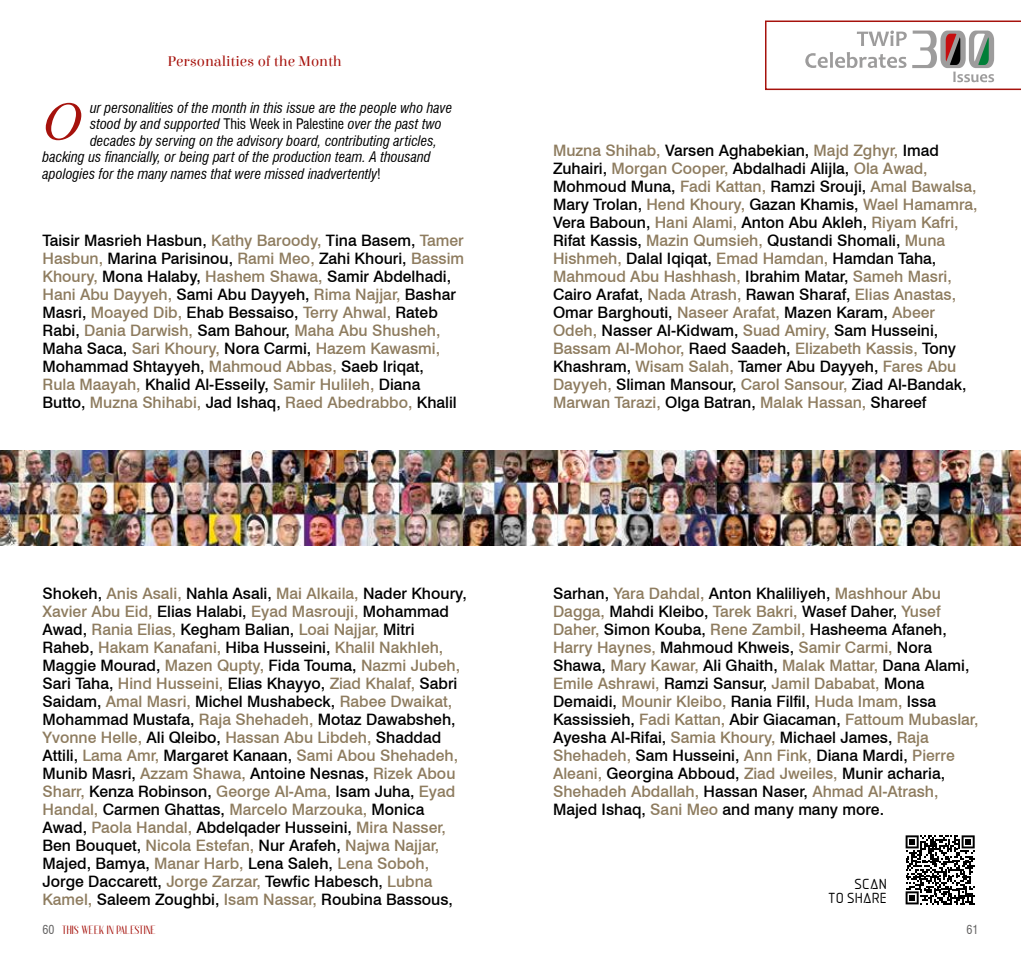
<style>
.page{position:relative;width:1021px;height:957px;background:#fff}
.page>*{position:absolute;margin:0;border:0;box-sizing:border-box;transform-origin:0 0}
.t1{font:italic 54px "Times New Roman";color:#a6120c}
.t2{font:500 15.75px/18px "Swiss 721 BT";color:#000}
.t3{font:15px "Elsie";color:#a6120c}
.t4{font:italic condensed 14.25px "Swiss 721 BT";color:#000}
.t5{font:13.5px/13.8px "Aadhunik";letter-spacing:-.01em;color:#000;text-align:right}
.t6{font:700 12px "Anteric";color:#a6120c}
.t7{font:condensed 12px "Swiss 721 BT";color:#646363}
.s1{font-style:normal}
.s2{color:#8e7c5f}
.s3{font-family:"Swiss 721 BT";font-weight:400;font-stretch:condensed;color:#646363}
</style>
<div class="page">
<svg style="left:905px;top:835px;width:69px;height:69px"></svg>
<img style="left:0;top:450px;width:1020px;height:95px">
<svg style="left:765px;top:21px;width:255px;height:69px"></svg>
<p class="t3" style="left:168px;top:53px;width:176px">Personalities of the Month</p>
<h1 class="t1" style="left:43px;top:84px;width:40px">O</h1>
<p class="t4" style="left:90px;top:99px;width:363px">ur personalities of the month in this issue are the people who have</p>
<p class="t4" style="left:90px;top:115px;width:353px">stood by and supported <span class="s1">This Week in Palestine</span> over the past two</p>
<p class="t4" style="left:90px;top:132px;width:348px">decades by serving on the advisory board, contributing articles,</p>
<p class="t4" style="left:43px;top:148px;width:389px">backing us financially, or being part of the production team. A thousand</p>
<p class="t4" style="left:43px;top:165px;width:340px">apologies for the many names that were missed inadvertently<span class="s1">!</span></p>
<p class="t2" style="left:43px;top:232px;width:423px">Taisir Masrieh Hasbun, <span class="s2">Kathy Baroody,</span> Tina Basem, <span class="s2">Tamer Hasbun,</span> Marina Parisinou, <span class="s2">Rami Meo,</span> Zahi Khouri, <span class="s2">Bassim Khoury,</span> Mona Halaby, <span class="s2">Hashem Shawa,</span> Samir Abdelhadi, <span class="s2">Hani Abu Dayyeh,</span> Sami Abu Dayyeh, <span class="s2">Rima Najjar,</span> Bashar Masri, <span class="s2">Moayed Dib,</span> Ehab Bessaiso, <span class="s2">Terry Ahwal,</span> Rateb Rabi, <span class="s2">Dania Darwish,</span> Sam Bahour, <span class="s2">Maha Abu Shusheh, </span>Maha Saca, <span class="s2">Sari Khoury,</span> Nora Carmi, <span class="s2">Hazem Kawasmi, </span>Mohammad Shtayyeh, <span class="s2">Mahmoud Abbas,</span> Saeb Iriqat,<br><span class="s2">Rula Maayah,</span> Khalid Al-Esseily, <span class="s2">Samir Hulileh,</span> Diana Butto, <span class="s2">Muzna Shihabi,</span> Jad Ishaq, <span class="s2">Raed Abedrabbo,</span> Khalil</p>
<p class="t2" style="left:42px;top:584px;width:426px">Shokeh, <span class="s2">Anis Asali,</span> Nahla Asali, <span class="s2">Mai Alkaila,</span> Nader Khoury, <span class="s2">Xavier Abu Eid,</span> Elias Halabi, <span class="s2">Eyad Masrouji,</span> Mohammad Awad, <span class="s2">Rania Elias,</span> Kegham Balian, <span class="s2">Loai Najjar,</span> Mitri Raheb, <span class="s2">Hakam Kanafani,</span> Hiba Husseini, <span class="s2">Khalil Nakhleh, </span>Maggie Mourad, <span class="s2">Mazen Qupty,</span> Fida Touma, <span class="s2">Nazmi Jubeh, </span>Sari Taha, <span class="s2">Hind Husseini,</span> Elias Khayyo, <span class="s2">Ziad Khalaf,</span> Sabri Saidam, <span class="s2">Amal Masri,</span> Michel Mushabeck, <span class="s2">Rabee Dwaikat, </span>Mohammad Mustafa, <span class="s2">Raja Shehadeh,</span> Motaz Dawabsheh, <span class="s2">Yvonne Helle,</span> Ali Qleibo, <span class="s2">Hassan Abu Libdeh,</span> Shaddad Attili, <span class="s2">Lama Amr,</span> Margaret Kanaan, <span class="s2">Sami Abou Shehadeh, </span>Munib Masri, <span class="s2">Azzam Shawa,</span> Antoine Nesnas, <span class="s2">Rizek Abou Sharr,</span> Kenza Robinson, <span class="s2">George Al-Ama,</span> Isam Juha, <span class="s2">Eyad Handal,</span> Carmen Ghattas, <span class="s2">Marcelo Marzouka,</span> Monica Awad, <span class="s2">Paola Handal,</span> Abdelqader Husseini, <span class="s2">Mira Nasser, </span>Ben Bouquet, <span class="s2">Nicola Estefan,</span> Nur Arafeh, <span class="s2">Najwa Najjar, </span>Majed, Bamya, <span class="s2">Manar Harb,</span> Lena Saleh, <span class="s2">Lena Soboh, </span>Jorge Daccarett, <span class="s2">Jorge Zarzar,</span> Tewfic Habesch, <span class="s2">Lubna Kamel,</span> Saleem Zoughbi, <span class="s2">Isam Nassar,</span> Roubina Bassous,</p>
<p class="t2" style="left:553px;top:142px;width:426px"><span class="s2">Muzna Shihab,</span> Varsen Aghabekian, <span class="s2">Majd Zghyr,</span> Imad Zuhairi, <span class="s2">Morgan Cooper,</span> Abdalhadi Alijla, <span class="s2">Ola Awad, </span>Mohmoud Muna, <span class="s2">Fadi Kattan,</span> Ramzi Srouji, <span class="s2">Amal Bawalsa, </span>Mary Trolan, <span class="s2">Hend Khoury,</span> Gazan Khamis, <span class="s2">Wael Hamamra, </span>Vera Baboun, <span class="s2">Hani Alami,</span> Anton Abu Akleh, <span class="s2">Riyam Kafri, </span>Rifat Kassis, <span class="s2">Mazin Qumsieh,</span> Qustandi Shomali, <span class="s2">Muna Hishmeh,</span> Dalal Iqiqat, <span class="s2">Emad Hamdan,</span> Hamdan Taha, <span class="s2">Mahmoud Abu Hashhash,</span> Ibrahim Matar, <span class="s2">Sameh Masri, </span>Cairo Arafat, <span class="s2">Nada Atrash,</span> Rawan Sharaf, <span class="s2">Elias Anastas, </span>Omar Barghouti, <span class="s2">Naseer Arafat,</span> Mazen Karam, <span class="s2">Abeer Odeh,</span> Nasser Al-Kidwam, <span class="s2">Suad Amiry,</span> Sam Husseini, <span class="s2">Bassam Al-Mohor,</span> Raed Saadeh, <span class="s2">Elizabeth Kassis,</span> Tony Khashram, <span class="s2">Wisam Salah,</span> Tamer Abu Dayyeh, <span class="s2">Fares Abu Dayyeh,</span> Sliman Mansour, <span class="s2">Carol Sansour,</span> Ziad Al-Bandak, <span class="s2">Marwan Tarazi,</span> Olga Batran, <span class="s2">Malak Hassan,</span> Shareef</p>
<p class="t2" style="left:553px;top:584px;width:427px">Sarhan, <span class="s2">Yara Dahdal,</span> Anton Khaliliyeh, <span class="s2">Mashhour Abu Dagga,</span> Mahdi Kleibo, <span class="s2">Tarek Bakri,</span> Wasef Daher, <span class="s2">Yusef Daher,</span> Simon Kouba, <span class="s2">Rene Zambil,</span> Hasheema Afaneh, <span class="s2">Harry Haynes,</span> Mahmoud Khweis, <span class="s2">Samir Carmi,</span> Nora Shawa, <span class="s2">Mary Kawar,</span> Ali Ghaith, <span class="s2">Malak Mattar,</span> Dana Alami, <span class="s2">Emile Ashrawi,</span> Ramzi Sansur, <span class="s2">Jamil Dababat,</span> Mona Demaidi, <span class="s2">Mounir Kleibo,</span> Rania Filfil, <span class="s2">Huda Imam,</span> Issa Kassissieh, <span class="s2">Fadi Kattan,</span> Abir Giacaman, <span class="s2">Fattoum Mubaslar, </span>Ayesha Al-Rifai, <span class="s2">Samia Khoury,</span> Michael James, <span class="s2">Raja Shehadeh,</span> Sam Husseini, <span class="s2">Ann Fink,</span> Diana Mardi, <span class="s2">Pierre Aleani,</span> Georgina Abboud, <span class="s2">Ziad Jweiles,</span> Munir acharia, <span class="s2">Shehadeh Abdallah,</span> Hassan Naser, <span class="s2">Ahmad Al-Atrash, </span>Majed Ishaq, <span class="s2">Sani Meo</span> and many many more.</p>
<p class="t5" style="left:828px;top:875px;width:61px">SCAN<br>TO SHARE</p>
<p class="t6" style="left:43px;top:924px;width:115px"><span class="s3">60</span> THIS WEEK IN PALESTINE</p>
<p class="t7" style="left:966px;top:922px;width:13px">61</p>
</div>
